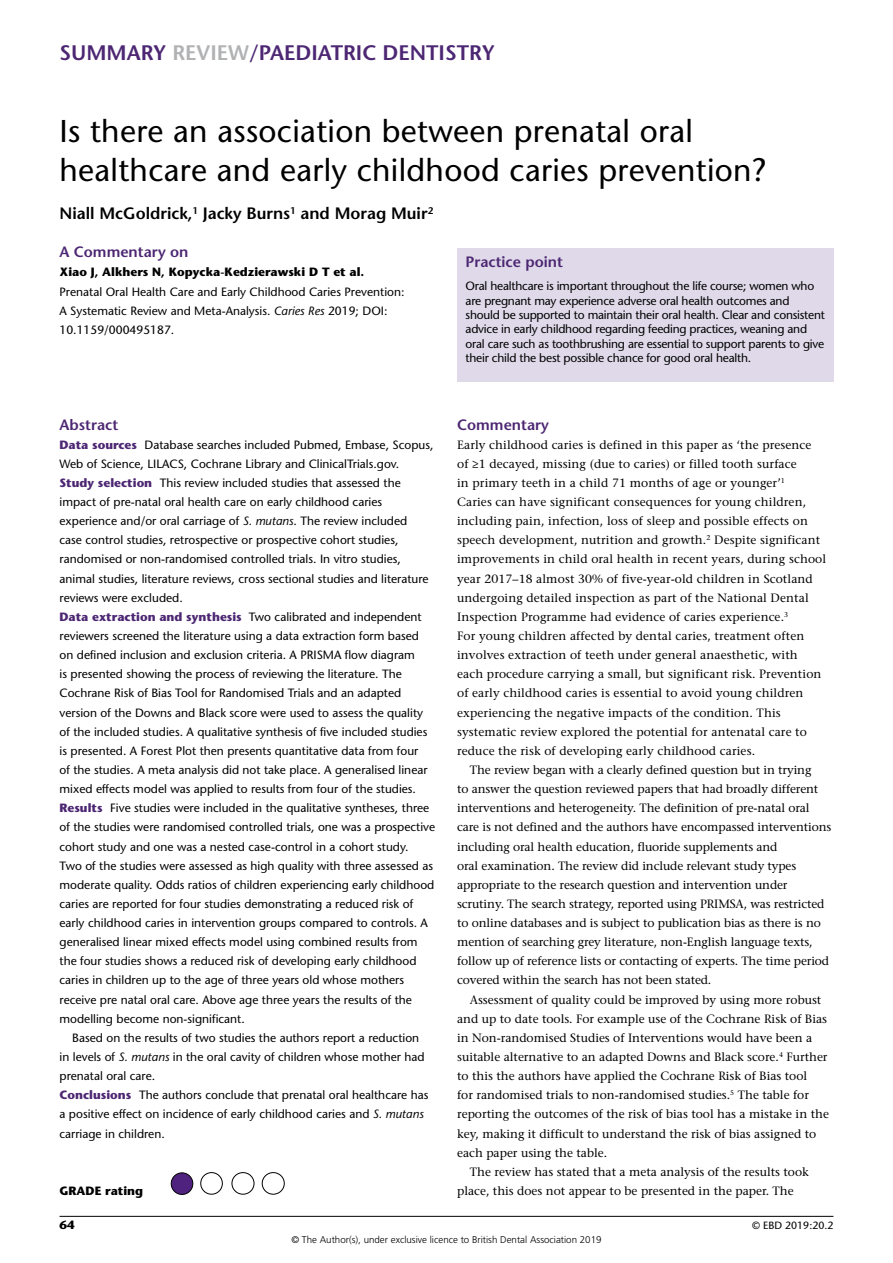
<style>
.page{position:relative;width:893px;height:1263px;background:#fff}
.page>*{position:absolute;margin:0;border:0;box-sizing:border-box;transform-origin:0 0}
.Title_x{font:500 31.5px/38.2px "Stone Sans Std";letter-spacing:.01em;color:#000}
.NoXML_Eyebrows_Summa{font:600 21px "Stone Sans Std";color:#4d2773}
.NoXML_Author{font:600 16.5px "Stone Sans Std";color:#000}
.Box_Heading_x{font:600 15px "Stone Sans Std";color:#4d2773}
.SectionHeading_1_Com{font:600 15px "Stone Sans Std";color:#4d2773}
.SectionHeading_1_Sid{font:600 15px "Stone Sans Std";color:#4d2773}
.Abstract_Heading_x{font:600 15px "Stone Sans Std";color:#4d2773}
.Abstract_x{font:500 12px/19.2px "Stone Sans Std";color:#000}
.Para_Commentary_Inde{font:500 12px/19.2px "Stone Serif Std";letter-spacing:-.01em;color:#000}
.Para_Commentary_Full{font:500 12px/19.2px "Stone Serif Std";letter-spacing:.01em;color:#000}
.Para_Box_Fullout{font:500 12px/14.4px "Stone Sans Std";letter-spacing:-.02em;color:#000}
.Para_Abstract_Detail{font:500 12px/19.2px "Stone Sans Std";color:#000}
.Para_Abstract_Detail-2{font:700 12px "Stone Sans Std";color:#000}
.Image_Caption_x{font:700 12px "Stone Sans Std";color:#000}
.NoXML_Footer{font:700 12px "Stone Sans Std";color:#000}
.NoXML_Footer-2{font:500 10.5px "Stone Sans Std";color:#000}
.t1{font:300 9.75px "Frutiger LT Std";color:#000}
.s1{color:#b1b2b3}
.s2{font-style:italic}
.s3{font-weight:700;color:#4d2773}
</style>
<div class="page">
<hr style="left:60px;top:1216px;width:773px;height:1px;background:#000">
<div style="left:457px;top:248px;width:376px;height:134px;background:#dfd9e9"></div>
<div style="left:262px;top:1172px;width:22px;height:22px;border:1px solid #000;border-radius:50%"></div>
<svg style="left:171px;top:1172px;width:83px;height:22px"></svg>
<p class="NoXML_Eyebrows_Summa" style="left:60px;top:40px;width:437px">SUMMARY <span class="s1">REVIEW</span>/PAEDIATRIC DENTISTRY</p>
<p class="Title_x" style="left:60px;top:112px;width:708px">Is there an association between prenatal oral healthcare and early childhood caries prevention?</p>
<p class="NoXML_Author" style="left:60px;top:203px;width:375px">Niall McGoldrick,<sup>1</sup> Jacky Burns<sup>1</sup> and Morag Muir<sup>2</sup></p>
<p class="Box_Heading_x" style="left:466px;top:253px;width:99px">Practice point</p>
<p class="Para_Box_Fullout" style="left:466px;top:279px;width:361px">Oral healthcare is important throughout the life course; women who are pregnant may experience adverse oral health outcomes and should be supported to maintain their oral health. Clear and consistent advice in early childhood regarding feeding practices, weaning and oral care such as toothbrushing are essential to support parents to give their child the best possible chance for good oral health.</p>
<p class="SectionHeading_1_Com" style="left:60px;top:243px;width:130px">A Commentary on</p>
<p class="Para_Abstract_Detail-2" style="left:60px;top:265px;width:306px">Xiao J, Alkhers N, Kopycka-Kedzierawski D T et al.</p>
<p class="Para_Abstract_Detail" style="left:60px;top:282px;width:346px">Prenatal Oral Health Care and Early Childhood Caries Prevention:<br>A Systematic Review and Meta-Analysis. <span class="s2">Caries Res</span> 2019; DOI:<br>10.1159/000495187.</p>
<p class="Abstract_Heading_x" style="left:60px;top:415px;width:60px">Abstract</p>
<p class="Abstract_x" style="left:60px;top:435px;width:376px"><span class="s3">Data sources</span> Database searches included Pubmed, Embase, Scopus,<br>Web of Science, LILACS, Cochrane Library and ClinicalTrials.gov.</p>
<p class="Abstract_x" style="left:60px;top:473px;width:371px"><span class="s3">Study selection</span> This review included studies that assessed the impact of pre-natal oral health care on early childhood caries experience and/or oral carriage of <span class="s2">S. mutans</span>. The review included case control studies, retrospective or prospective cohort studies, randomised or non-randomised controlled trials. In vitro studies, animal studies, literature reviews, cross sectional studies and literature reviews were excluded.</p>
<p class="Abstract_x" style="left:60px;top:607px;width:370px"><span class="s3">Data extraction and synthesis</span> Two calibrated and independent reviewers screened the literature using a data extraction form based on defined inclusion and exclusion criteria. A PRISMA flow diagram<br>is presented showing the process of reviewing the literature. The Cochrane Risk of Bias Tool for Randomised Trials and an adapted version of the Downs and Black score were used to assess the quality of the included studies. A qualitative synthesis of five included studies is presented. A Forest Plot then presents quantitative data from four of the studies. A meta analysis did not take place. A generalised linear mixed effects model was applied to results from four of the studies.</p>
<p class="Abstract_x" style="left:60px;top:798px;width:377px"><span class="s3">Results</span> Five studies were included in the qualitative syntheses, three of the studies were randomised controlled trials, one was a prospective cohort study and one was a nested case-control in a cohort study.<br>Two of the studies were assessed as high quality with three assessed as moderate quality. Odds ratios of children experiencing early childhood caries are reported for four studies demonstrating a reduced risk of early childhood caries in intervention groups compared to controls. A generalised linear mixed effects model using combined results from the four studies shows a reduced risk of developing early childhood caries in children up to the age of three years old whose mothers receive pre natal oral care. Above age three years the results of the modelling become non-significant.</p>
<p class="Abstract_x" style="left:60px;top:1028px;width:367px;text-indent:13px">Based on the results of two studies the authors report a reduction in levels of <span class="s2">S. mutans</span> in the oral cavity of children whose mother had prenatal oral care.</p>
<p class="Abstract_x" style="left:60px;top:1085px;width:370px"><span class="s3">Conclusions</span> The authors conclude that prenatal oral healthcare has a positive effect on incidence of early childhood caries and <span class="s2">S. mutans </span>carriage in children.</p>
<p class="Image_Caption_x" style="left:60px;top:1183px;width:85px">GRADE rating</p>
<p class="SectionHeading_1_Sid" style="left:457px;top:415px;width:93px">Commentary</p>
<p class="Para_Commentary_Full" style="left:457px;top:435px;width:371px">Early childhood caries is defined in this paper as ‘the presence<br>of ≥1 decayed, missing (due to caries) or filled tooth surface<br>in primary teeth in a child 71 months of age or younger’<sup>1<br></sup>Caries can have significant consequences for young children, including pain, infection, loss of sleep and possible effects on speech development, nutrition and growth.<sup>2</sup> Despite significant improvements in child oral health in recent years, during school year 2017–18 almost 30% of five-year-old children in Scotland undergoing detailed inspection as part of the National Dental Inspection Programme had evidence of caries experience.<sup>3<br></sup>For young children affected by dental caries, treatment often involves extraction of teeth under general anaesthetic, with each procedure carrying a small, but significant risk. Prevention of early childhood caries is essential to avoid young children experiencing the negative impacts of the condition. This systematic review explored the potential for antenatal care to reduce the risk of developing early childhood caries.</p>
<p class="Para_Commentary_Inde" style="left:457px;top:760px;width:376px;text-indent:13px">The review began with a clearly defined question but in trying<br>to answer the question reviewed papers that had broadly different interventions and heterogeneity. The definition of pre-natal oral care is not defined and the authors have encompassed interventions including oral health education, fluoride supplements and<br>oral examination. The review did include relevant study types appropriate to the research question and intervention under scrutiny. The search strategy, reported using PRIMSA, was restricted to online databases and is subject to publication bias as there is no mention of searching grey literature, non-English language texts, follow up of reference lists or contacting of experts. The time period covered within the search has not been stated.</p>
<p class="Para_Commentary_Inde" style="left:457px;top:990px;width:373px;text-indent:13px">Assessment of quality could be improved by using more robust and up to date tools. For example use of the Cochrane Risk of Bias in Non-randomised Studies of Interventions would have been a suitable alternative to an adapted Downs and Black score.<sup>4</sup> Further to this the authors have applied the Cochrane Risk of Bias tool<br>for randomised trials to non-randomised studies.<sup>5</sup> The table for reporting the outcomes of the risk of bias tool has a mistake in the key, making it difficult to understand the risk of bias assigned to each paper using the table.</p>
<p class="Para_Commentary_Inde" style="left:457px;top:1162px;width:353px;text-indent:13px">The review has stated that a meta analysis of the results took place, this does not appear to be presented in the paper. The</p>
<p class="NoXML_Footer" style="left:60px;top:1218px;width:17px">64</p>
<p class="NoXML_Footer-2" style="left:752px;top:1219px;width:83px">© EBD 2019:20.2</p>
<p class="t1" style="left:291px;top:1234px;width:312px">© The Author(s), under exclusive licence to British Dental Association 2019</p>
</div>
